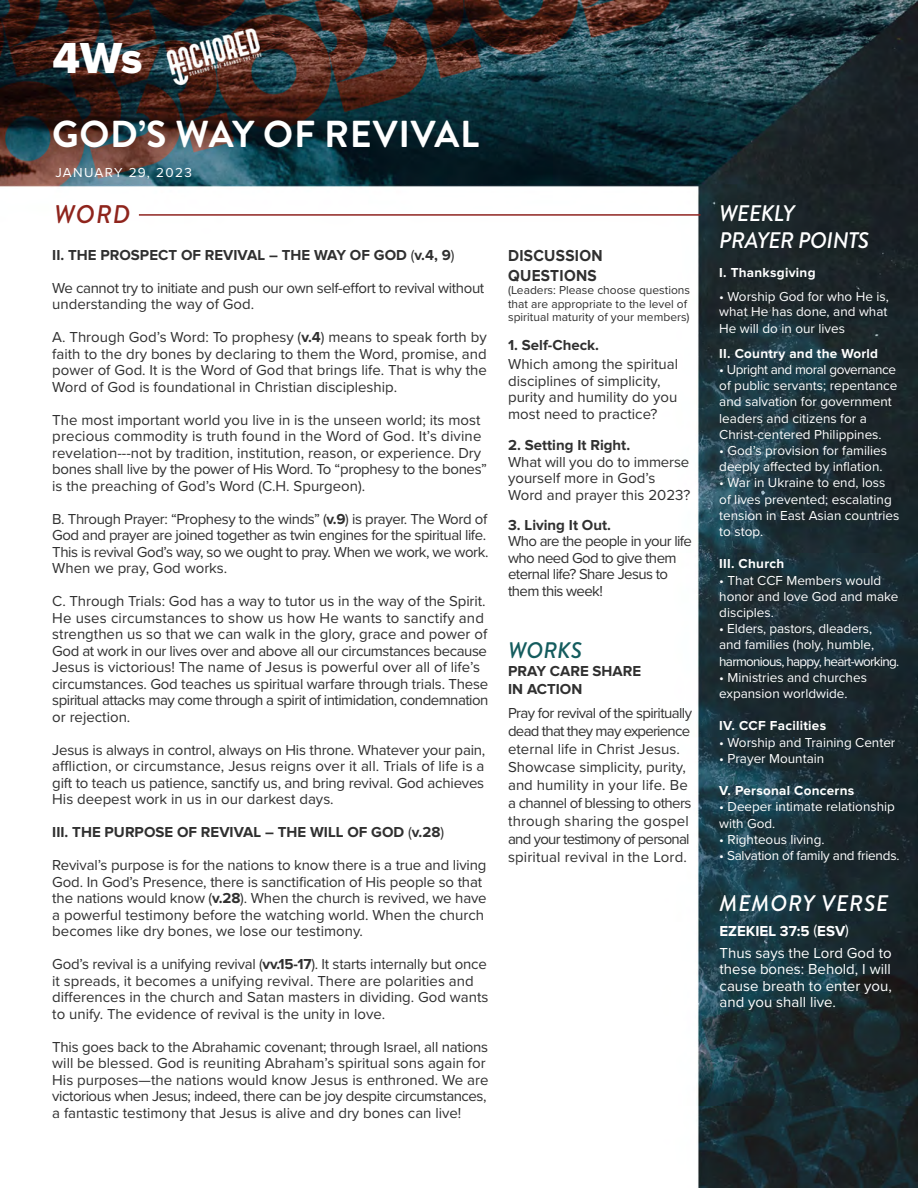
<style>
.page{position:relative;width:918px;height:1188px;background:#fff}
.page>*{position:absolute;margin:0;border:0;box-sizing:border-box;transform-origin:0 0}
.t1{font:45px "Proxima Nova Extrabld";color:#fff}
.t2{font:700 37.5px "Brandon Grotesque";letter-spacing:.02em;color:#fff}
.t3{font:italic 500 25.5px "Brandon Grotesque";color:#8f241c}
.t4{font:italic 500 22.5px/27px "Brandon Grotesque";letter-spacing:-.02em;color:#fff}
.t5{font:italic 500 22.5px "Brandon Grotesque";letter-spacing:.04em;color:#fff}
.t6{font:italic 500 22.5px "Brandon Grotesque";color:#145c5e}
.t7{font:700 16.5px "Proxima Nova";letter-spacing:.02em;color:#303030;scale:.93 1}
.t8{font:15px/16.5px "Proxima Nova";color:#303030}
.t9{font:15px "Proxima Nova";letter-spacing:-.03em;color:#303030}
.t10{font:15px "Proxima Nova";letter-spacing:-.025em;color:#303030}
.t11{font:700 15px "Proxima Nova";color:#303030}
.t12{font:15px/16.5px "Proxima Nova";letter-spacing:-.04em;color:#303030}
.t13{font:15px/16.5px "Proxima Nova";color:#fff;text-align:justify}
.t14{font:15px/18px "Proxima Nova";letter-spacing:-.05em;color:#303030}
.t15{font:15px "Proxima Nova";letter-spacing:-.02em;color:#303030}
.t16{font:15px "Proxima Nova";letter-spacing:-.035em;color:#303030}
.t17{font:700 15px "Proxima Nova";color:#fff}
.t18{font:13.5px/16.2px "Proxima Nova";color:#fff}
.t19{font:700 13.5px "Proxima Nova";letter-spacing:.02em;color:#fff}
.t20{font:13.5px "Proxima Nova";letter-spacing:.1em;color:#fff}
.t21{font:12px/13.5px "Proxima Nova";color:#303030}
.s1{font-weight:400}
.s2{font-weight:700}
</style>
<div class="page">
<img style="left:0;top:0;width:918px;height:1188px">
<hr style="left:139px;top:214px;width:561px;height:2px;background:#8f2320">
<h1 class="t1" style="left:52px;top:32px;width:92px">4Ws</h1>
<p class="t2" style="left:52px;top:107px;width:429px">GOD’S WAY OF REVIVAL</p>
<p class="t20" style="left:56px;top:162px;width:138px">JANUARY 29, 2023</p>
<h3 class="t3" style="left:54px;top:196px;width:78px">WORD</h3>
<p class="t11" style="left:52px;top:248px;width:404px">II. THE PROSPECT OF REVIVAL – THE WAY OF GOD <span class="s1">(</span>v.4, 9<span class="s1">)</span></p>
<p class="t10" style="left:52px;top:277px;width:434px">We cannot try to initiate and push our own self-effort to revival without</p>
<p class="t8" style="left:52px;top:295px;width:204px">understanding the way of God.</p>
<p class="t8" style="left:52px;top:328px;width:436px;text-align:justify">A. Through God’s Word: To prophesy (<span class="s2">v.4</span>) means to speak forth by faith to the dry bones by declaring to them the Word, promise, and power of God. It is the Word of God that brings life. That is why the Word of God is foundational in Christian discipleship.</p>
<p class="t8" style="left:52px;top:411px;width:430px">The most important world you live in is the unseen world; its most</p>
<p class="t8" style="left:52px;top:427px;width:431px">precious commodity is truth found in the Word of God. It’s divine</p>
<p class="t8" style="left:52px;top:444px;width:430px">revelation---not by tradition, institution, reason, or experience. Dry</p>
<p class="t10" style="left:52px;top:458px;width:436px">bones shall live by the power of His Word. To “prophesy to the bones”</p>
<p class="t8" style="left:52px;top:477px;width:315px">is the preaching of God’s Word (C.H. Spurgeon).</p>
<p class="t10" style="left:52px;top:508px;width:437px">B. Through Prayer: “Prophesy to the winds” (<span class="s2">v.9</span>) is prayer. The Word of</p>
<p class="t9" style="left:52px;top:524px;width:435px">God and prayer are joined together as twin engines for the spiritual life.</p>
<p class="t9" style="left:52px;top:541px;width:438px">This is revival God’s way, so we ought to pray. When we work, we work.</p>
<p class="t8" style="left:52px;top:559px;width:177px">When we pray, God works.</p>
<p class="t8" style="left:52px;top:592px;width:435px">C. Through Trials: God has a way to tutor us in the way of the Spirit.</p>
<p class="t8" style="left:52px;top:609px;width:436px">He uses circumstances to show us how He wants to sanctify and strengthen us so that we can walk in the glory, grace and power of</p>
<p class="t9" style="left:52px;top:640px;width:436px">God at work in our lives over and above all our circumstances because</p>
<p class="t8" style="left:52px;top:658px;width:429px">Jesus is victorious! The name of Jesus is powerful over all of life’s</p>
<p class="t8" style="left:52px;top:675px;width:438px">circumstances. God teaches us spiritual warfare through trials. These</p>
<p class="t16" style="left:52px;top:689px;width:438px">spiritual attacks may come through a spirit of intimidation, condemnation</p>
<p class="t8" style="left:52px;top:708px;width:80px">or rejection.</p>
<p class="t8" style="left:52px;top:741px;width:435px">Jesus is always in control, always on His throne. Whatever your pain,</p>
<p class="t8" style="left:52px;top:757px;width:434px">affliction, or circumstance, Jesus reigns over it all. Trials of life is a</p>
<p class="t8" style="left:52px;top:774px;width:433px">gift to teach us patience, sanctify us, and bring revival. God achieves</p>
<p class="t8" style="left:52px;top:790px;width:283px">His deepest work in us in our darkest days.</p>
<p class="t11" style="left:52px;top:826px;width:394px">III. THE PURPOSE OF REVIVAL – THE WILL OF GOD <span class="s1">(</span>v.28<span class="s1">)</span></p>
<p class="t8" style="left:52px;top:856px;width:436px">Revival’s purpose is for the nations to know there is a true and living</p>
<p class="t8" style="left:52px;top:873px;width:432px">God. In God’s Presence, there is sanctification of His people so that</p>
<p class="t8" style="left:52px;top:889px;width:436px">the nations would know (<span class="s2">v.28</span>). When the church is revived, we have</p>
<p class="t8" style="left:52px;top:906px;width:433px">a powerful testimony before the watching world. When the church becomes like dry bones, we lose our testimony.</p>
<p class="t15" style="left:52px;top:953px;width:436px">God’s revival is a unifying revival (<span class="s2">vv.15-17</span>). It starts internally but once</p>
<p class="t8" style="left:52px;top:972px;width:438px">it spreads, it becomes a unifying revival. There are polarities and differences in the church and Satan masters in dividing. God wants to unify. The evidence of revival is the unity in love.</p>
<p class="t8" style="left:52px;top:1038px;width:438px">This goes back to the Abrahamic covenant; through Israel, all nations</p>
<p class="t8" style="left:52px;top:1054px;width:435px">will be blessed. God is reuniting Abraham’s spiritual sons again for</p>
<p class="t8" style="left:52px;top:1071px;width:438px">His purposes—the nations would know Jesus is enthroned. We are</p>
<p class="t9" style="left:52px;top:1085px;width:436px">victorious when Jesus; indeed, there can be joy despite circumstances,</p>
<p class="t8" style="left:52px;top:1104px;width:411px">a fantastic testimony that Jesus is alive and dry bones can live!</p>
<p class="t7" style="left:508px;top:248px;width:103px">DISCUSSION</p>
<p class="t7" style="left:508px;top:268px;width:97px">QUESTIONS</p>
<p class="t21" style="left:508px;top:283px;width:184px">(Leaders: Please choose questions that are appropriate to the level of spiritual maturity of your members)</p>
<p class="t11" style="left:508px;top:338px;width:93px">1. Self-Check.</p>
<p class="t8" style="left:508px;top:355px;width:172px">Which among the spiritual disciplines of simplicity,</p>
<p class="t8" style="left:508px;top:388px;width:171px">purity and humility do you most need to practice?</p>
<p class="t11" style="left:508px;top:438px;width:124px">2. Setting It Right.</p>
<p class="t8" style="left:508px;top:453px;width:183px">What will you do to immerse</p>
<p class="t8" style="left:508px;top:469px;width:184px">yourself more in God’s<br>Word and prayer this 2023?</p>
<p class="t11" style="left:508px;top:518px;width:104px">3. Living It Out.</p>
<p class="t12" style="left:508px;top:532px;width:185px">Who are the people in your life who need God to give them eternal life? Share Jesus to them this week!</p>
<p class="t6" style="left:508px;top:635px;width:75px">WORKS</p>
<p class="t11" style="left:508px;top:664px;width:135px">PRAY CARE SHARE</p>
<p class="t11" style="left:508px;top:682px;width:76px">IN ACTION</p>
<p class="t12" style="left:508px;top:704px;width:185px">Pray for revival of the spiritually</p>
<p class="t14" style="left:508px;top:721px;width:184px">dead that they may experience</p>
<p class="t8" style="left:508px;top:739px;width:181px;line-height:18px">eternal life in Christ Jesus.<br>Showcase simplicity, purity, and humility in your life. Be</p>
<p class="t12" style="left:508px;top:794px;width:185px">a channel of blessing to others</p>
<p class="t14" style="left:508px;top:811px;width:183px">through sharing the gospel and your testimony of personal</p>
<p class="t8" style="left:508px;top:848px;width:180px">spiritual revival in the Lord.</p>
<h3 class="t4" style="left:719px;top:200px;width:152px">WEEKLY<br>PRAYER POINTS</h3>
<p class="t19" style="left:719px;top:267px;width:98px">I. Thanksgiving</p>
<p class="t18" style="left:719px;top:289px;width:171px;line-height:15.6px;text-align:justify">• Worship God for who He is, what He has done, and what He will do in our lives</p>
<p class="t19" style="left:719px;top:347px;width:160px">II. Country and the World</p>
<p class="t18" style="left:719px;top:361px;width:180px">• Upright and moral governance of public servants; repentance and salvation for government leaders and citizens for a<br>Christ-centered Philippines.</p>
<p class="t18" style="left:719px;top:442px;width:169px">• God’s provision for families deeply affected by inflation.</p>
<p class="t18" style="left:719px;top:474px;width:182px">• War in Ukraine to end, loss of lives prevented; escalating tension in East Asian countries to stop.</p>
<p class="t19" style="left:719px;top:558px;width:67px">III. Church</p>
<p class="t18" style="left:719px;top:571px;width:181px">• That CCF Members would honor and love God and make disciples.</p>
<p class="t18" style="left:719px;top:620px;width:181px">• Elders, pastors, dleaders,<br>and families (holy, humble, harmonious, happy, heart-working.</p>
<p class="t18" style="left:719px;top:669px;width:149px">• Ministries and churches expansion worldwide.</p>
<p class="t19" style="left:719px;top:720px;width:108px">IV. CCF Facilities</p>
<p class="t18" style="left:719px;top:733px;width:178px">• Worship and Training Center</p>
<p class="t18" style="left:719px;top:750px;width:107px">• Prayer Mountain</p>
<p class="t19" style="left:719px;top:785px;width:137px">V. Personal Concerns</p>
<p class="t18" style="left:719px;top:798px;width:177px">• Deeper intimate relationship with God.</p>
<p class="t18" style="left:719px;top:831px;width:107px">• Righteous living.</p>
<p class="t18" style="left:719px;top:847px;width:182px">• Salvation of family and friends.</p>
<p class="t5" style="left:720px;top:887px;width:171px">MEMORY VERSE</p>
<p class="t17" style="left:720px;top:924px;width:131px">EZEKIEL 37:5 <span class="s1">(</span>ESV<span class="s1">)</span></p>
<p class="t13" style="left:720px;top:944px;width:174px">Thus says the Lord God to these bones: Behold, I will cause breath to enter you, and you shall live.</p>
</div>
